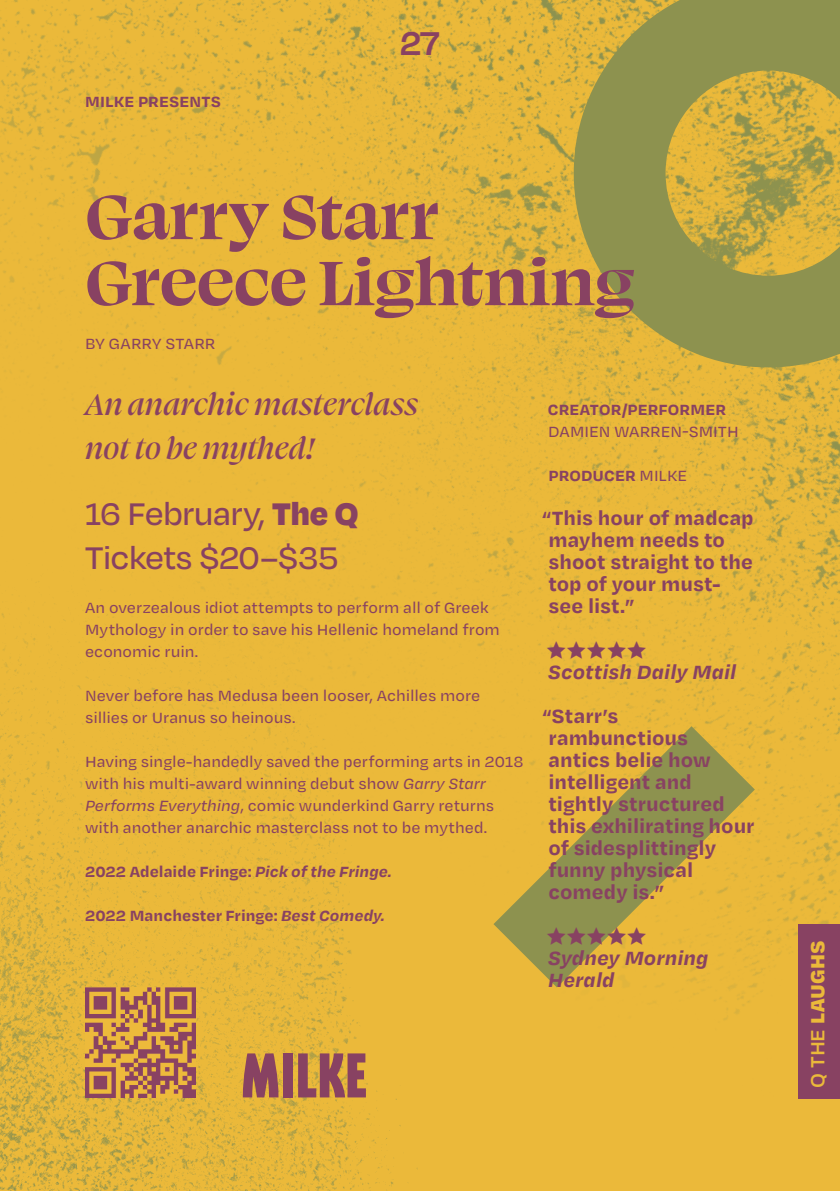
<style>
.page{position:relative;width:840px;height:1191px;background:#fff}
.page>*{position:absolute;margin:0;border:0;box-sizing:border-box;transform-origin:0 0}
.t1{font:700 72px/66px "Swear Display";letter-spacing:-.005em;color:#884262}
.t2{font:600 38px "Degular Display";color:#884262}
.t3{font:500 36px/44px "Degular";letter-spacing:-.005em;color:#884262}
.t4{font:italic 500 34px/44px "Swear Display";color:#884262}
.t5{font:700 22px/22px "Degular Text";color:#884262}
.t6{font:italic 700 22px/22px "Degular Text";color:#884262}
.t7{font:900 22px "Degular Text";letter-spacing:.005em;color:#ebb93a}
.t8{font:500 17px/22px "Degular Text";color:#884262}
.t9{font:700 17px "Degular Text";letter-spacing:.005em;color:#884262}
.s1{font-weight:900}
.s2{font-style:italic}
.s3{font-weight:500}
.s4{font-weight:600}
</style>
<div class="page">
<img style="left:0;top:0;width:839px;height:1191px">
<svg style="left:243px;top:1053px;width:35px;height:44px;background:#9c5b59"></svg>
<div style="left:283px;top:1053px;width:9px;height:44px;background:#884262"></div>
<svg style="left:298px;top:1053px;width:68px;height:44px;background:#a66954"></svg>
<img style="left:85px;top:987px;width:110px;height:110px">
<div style="left:798px;top:924px;width:41px;height:175px;background:#884262"></div>
<p class="t9" style="left:85px;top:90px;width:137px">MILKE PRESENTS</p>
<h2 class="t2" style="left:400px;top:22px;width:41px">27</h2>
<h1 class="t1" style="left:85px;top:179px;width:550px">Garry Starr<br>Greece Lightning</h1>
<p class="t8" style="left:85px;top:332px;width:131px">BY GARRY STARR</p>
<h3 class="t4" style="left:85px;top:381px;width:334px">An anarchic masterclass not to be mythed!</h3>
<h3 class="t3" style="left:85px;top:490px;width:274px">16 February, <span class="s1">The Q<br></span>Tickets $20–$35</h3>
<p class="t8" style="left:85px;top:596px;width:416px">An overzealous idiot attempts to perform all of Greek<br>Mythology in order to save his Hellenic homeland from economic ruin.</p>
<p class="t8" style="left:85px;top:684px;width:396px">Never before has Medusa been looser, Achilles more sillies or Uranus so heinous.</p>
<p class="t8" style="left:85px;top:750px;width:439px">Having single-handedly saved the performing arts in 2018 with his multi-award winning debut show <span class="s2">Garry Starr Performs Everything</span>, comic wunderkind Garry returns with another anarchic masterclass not to be mythed.</p>
<p class="t9" style="left:85px;top:860px;width:308px">2022 Adelaide Fringe: <span class="s2">Pick of the Fringe.</span></p>
<p class="t9" style="left:85px;top:904px;width:301px">2022 Manchester Fringe: <span class="s2">Best Comedy.</span></p>
<p class="t9" style="left:547px;top:398px;width:179px">CREATOR/PERFORMER</p>
<p class="t8" style="left:548px;top:420px;width:192px">DAMIEN WARREN-SMITH</p>
<p class="t9" style="left:548px;top:464px;width:140px">PRODUCER <span class="s3">MILKE</span></p>
<p class="t5" style="left:541px;top:506px;width:213px">“This hour of madcap mayhem needs to shoot straight to the top of your must&shy;see list.”</p>
<p class="t5" style="left:546px;top:638px;width:102px">★★★★★</p>
<p class="t6" style="left:547px;top:660px;width:190px">Scottish Daily Mail</p>
<p class="t5" style="left:541px;top:704px;width:214px">“Starr’s rambunctious<br>antics belie how intelligent and tightly structured this exhilirating hour of sidesplittingly funny physical comedy is.”</p>
<p class="t5" style="left:546px;top:924px;width:102px">★★★★★</p>
<p class="t6" style="left:547px;top:946px;width:162px">Sydney Morning<br>Herald</p>
<p class="t7" style="left:801px;top:1088px;width:149px;rotate:-90deg"><span class="s4">Q THE</span> LAUGHS</p>
</div>
